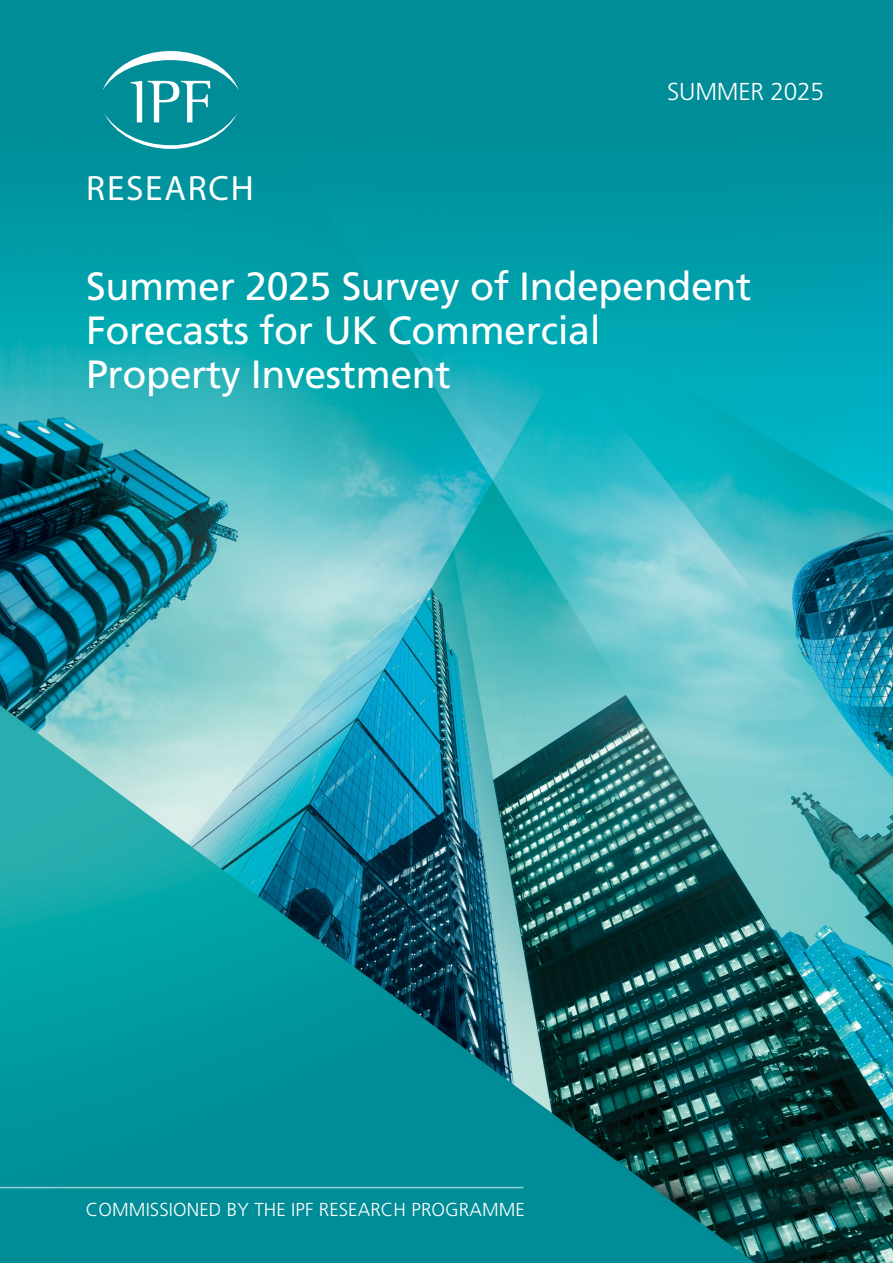
<style>
.page{position:relative;width:893px;height:1263px;background:#fff}
.page>*{position:absolute;margin:0;border:0;box-sizing:border-box;transform-origin:0 0}
.t1{font:39.3px/43.7px "Frutiger LT Pro";letter-spacing:-.01em;color:#fff}
.t2{font:700 35.25px "Bliss";letter-spacing:.05em;color:#fff}
.t3{font:300 24.45px "Frutiger LT Pro";letter-spacing:-.01em;color:#fff}
.t4{font:300 18.75px "Frutiger LT Pro";letter-spacing:.005em;color:#fff}
</style>
<div class="page">
<img style="left:0;top:0;width:893px;height:1263px">
<hr style="left:0;top:1187px;width:523px;height:1px;background:#fff">
<svg style="left:103px;top:51px;width:136px;height:98px;background:#2da1a9"></svg>
<p class="t2" style="left:86px;top:167px;width:169px">RESEARCH</p>
<p class="t3" style="left:667px;top:77px;width:158px">SUMMER 2025</p>
<p class="t1" style="left:86px;top:265px;width:667px">Summer 2025 Survey of Independent<br>Forecasts for UK Commercial<br>Property Investment</p>
<p class="t4" style="left:86px;top:1198px;width:441px">COMMISSIONED BY THE IPF RESEARCH PROGRAMME</p>
</div>
